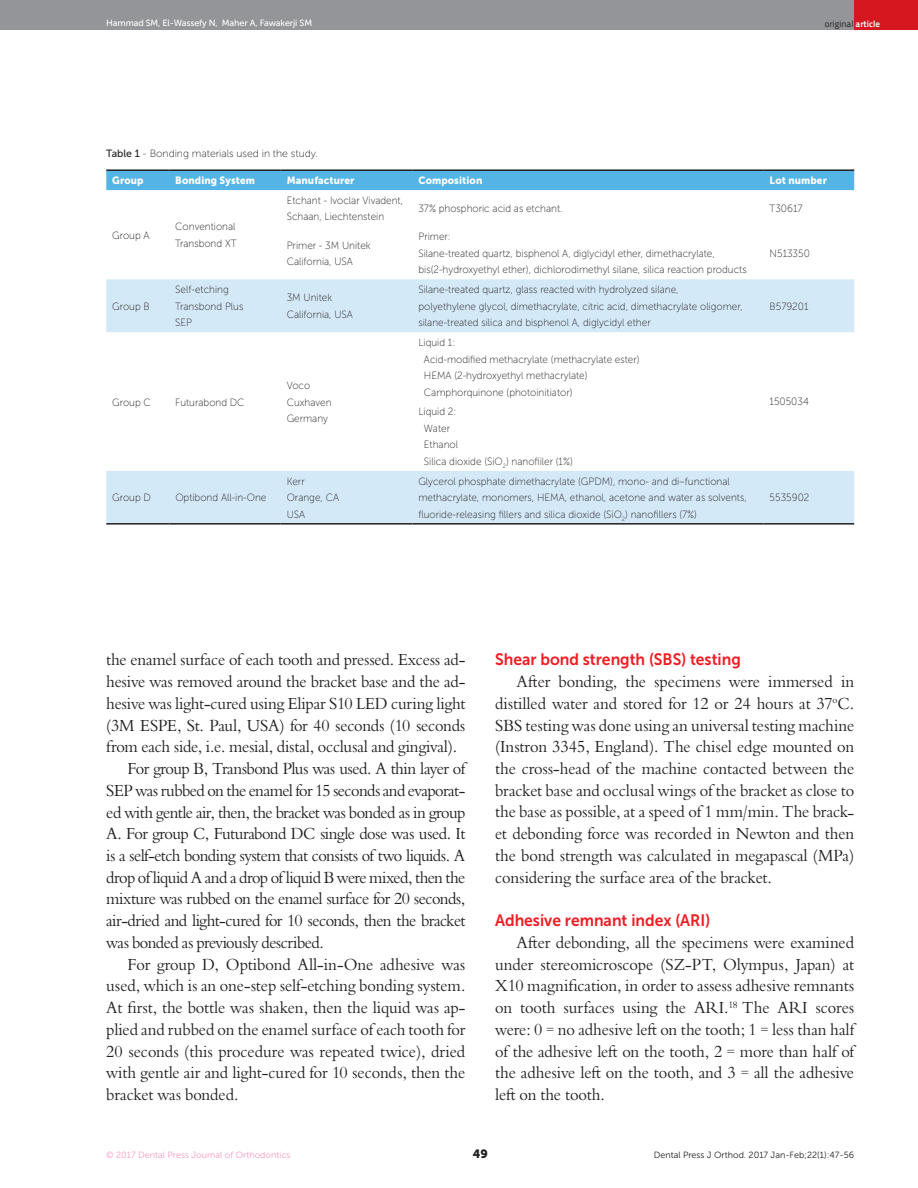
<style>
.page{position:relative;width:918px;height:1188px;background:#fff}
.page>*{position:absolute;margin:0;border:0;box-sizing:border-box;transform-origin:0 0}
.t1{font:16.5px/21.8px "Bergamo Std";letter-spacing:-.015em;color:#231f20;text-align:justify;scale:.95 1}
.t2{font:16.5px "Bergamo Std";letter-spacing:-.04em;color:#231f20;scale:.95 1}
.t3{font:16.5px "Museo Sans 700";color:#ee1d23;scale:.95 1}
.t4{font:16.5px "Bergamo Std";letter-spacing:-.035em;color:#231f20;scale:.95 1}
.t5{font:12px "Museo Sans 900";color:#231f20}
.t6{font:10.5px/16.5px "Museo Sans 100";color:#231f20;scale:.95 1}
.t7{font:10.5px "Museo Sans 900";letter-spacing:.01em;color:#fff;scale:.95 1}
.t8{font:10.5px "Museo Sans 100";color:#231f20}
.t9{font:9px "Museo Sans 300";color:#231f20}
.t10{font:9px "Museo Sans 500";letter-spacing:-.015em;color:#fff}
.t11{font:9px "Museo Sans 300";color:#f499c2}
.t12{font:9px "Titillium Text 22 L";color:#231f20}
.s1{font-weight:700;color:#fff}
.s2{font-family:"Museo Sans 500"}
</style>
<div class="page">
<div style="left:0;top:0;width:918px;height:30px;background:#939598"></div>
<div style="left:854px;top:0;width:64px;height:30px;background:#d7171f"></div>
<div style="left:106px;top:171px;width:748px;height:19px;background:#54b4e5"></div>
<svg style="left:106px;top:279px;width:748px;height:244px"></svg>
<hr style="left:106px;top:169px;width:63px;height:2px;background:#231f20">
<hr style="left:169px;top:169px;width:112px;height:2px;background:#231f20">
<hr style="left:281px;top:169px;width:131px;height:2px;background:#231f20">
<hr style="left:412px;top:169px;width:352px;height:2px;background:#231f20">
<hr style="left:764px;top:169px;width:90px;height:2px;background:#231f20">
<hr style="left:106px;top:523px;width:63px;height:2px;background:#231f20">
<hr style="left:169px;top:523px;width:112px;height:2px;background:#231f20">
<hr style="left:281px;top:523px;width:131px;height:2px;background:#231f20">
<hr style="left:412px;top:523px;width:352px;height:2px;background:#231f20">
<hr style="left:764px;top:523px;width:90px;height:2px;background:#231f20">
<p class="t10" style="left:106px;top:18px;width:207px">Hammad SM, El-Wassefy N, Maher A, Fawakerji SM</p>
<p class="t12" style="left:825px;top:17px;width:57px">original <span class="s1">article</span></p>
<p class="t8" style="left:106px;top:148px;width:213px"><span class="s2">Table 1</span> - Bonding materials used in the study.</p>
<p class="t7" style="left:112px;top:174px;width:35px">Group</p>
<p class="t7" style="left:175px;top:174px;width:85px">Bonding System</p>
<p class="t7" style="left:287px;top:174px;width:73px">Manufacturer</p>
<p class="t7" style="left:418px;top:174px;width:69px">Composition</p>
<p class="t7" style="left:770px;top:174px;width:62px">Lot number</p>
<p class="t6" style="left:112px;top:227px;width:41px">Group A</p>
<p class="t6" style="left:175px;top:219px;width:66px">Conventional<br>Transbond XT</p>
<p class="t6" style="left:287px;top:192px;width:124px">Etchant - Ivoclar Vivadent,<br>Schaan, Liechtenstein</p>
<p class="t6" style="left:418px;top:200px;width:153px">37% phosphoric acid as etchant.</p>
<p class="t6" style="left:770px;top:200px;width:36px">T30617</p>
<p class="t6" style="left:287px;top:237px;width:90px">Primer - 3M Unitek<br>California, USA</p>
<p class="t6" style="left:418px;top:229px;width:347px">Primer:<br>Silane-treated quartz, bisphenol A, diglycidyl ether, dimethacrylate, bis(2-hydroxyethyl ether), dichlorodimethyl silane, silica reaction products</p>
<p class="t6" style="left:770px;top:245px;width:44px">N513350</p>
<p class="t6" style="left:112px;top:298px;width:41px">Group B</p>
<p class="t6" style="left:175px;top:281px;width:73px">Self-etching<br>Transbond Plus<br>SEP</p>
<p class="t6" style="left:287px;top:290px;width:71px">3M Unitek<br>California, USA</p>
<p class="t6" style="left:418px;top:281px;width:343px">Silane-treated quartz, glass reacted with hydrolyzed silane,<br>polyethylene glycol, dimethacrylate, citric acid, dimethacrylate oligomer, silane-treated silica and bisphenol A, diglycidyl ether</p>
<p class="t6" style="left:112px;top:394px;width:42px">Group C</p>
<p class="t6" style="left:175px;top:394px;width:74px">Futurabond DC</p>
<p class="t6" style="left:112px;top:490px;width:42px">Group D</p>
<p class="t6" style="left:175px;top:490px;width:97px">Optibond All-in-One</p>
<p class="t6" style="left:287px;top:377px;width:49px">Voco<br>Cuxhaven<br>Germany</p>
<p class="t6" style="left:424px;top:334px;width:229px;text-indent:-6px">Liquid 1:<br>Acid-modified methacrylate (methacrylate ester)<br>HEMA (2-hydroxyethyl methacrylate)<br>Camphorquinone (photoinitiator)</p>
<p class="t6" style="left:424px;top:404px;width:158px;text-indent:-6px">Liquid 2:<br>Water<br>Ethanol<br>Silica dioxide (SiO<sub>2</sub>) nanofiiler (1%)</p>
<p class="t6" style="left:287px;top:473px;width:57px">Kerr<br>Orange, CA<br>USA</p>
<p class="t6" style="left:418px;top:473px;width:347px">Glycerol phosphate dimethacrylate (GPDM), mono- and di–functional methacrylate, monomers, HEMA, ethanol, acetone and water as solvents, fluoride-releasing fillers and silica dioxide (SiO<sub>2</sub>) nanofillers (7%)</p>
<p class="t6" style="left:770px;top:298px;width:42px">B579201</p>
<p class="t6" style="left:770px;top:394px;width:43px">1505034</p>
<p class="t6" style="left:770px;top:490px;width:43px">5535902</p>
<p class="t1" style="left:106px;top:649px;width:379px">the enamel surface of each tooth and pressed. Excess ad-</p>
<p class="t1" style="left:106px;top:671px;width:379px">hesive was removed around the bracket base and the ad-</p>
<p class="t1" style="left:106px;top:692px;width:380px">hesive was light-cured using Elipar S10 LED curing light</p>
<p class="t1" style="left:106px;top:714px;width:379px">(3M ESPE, St. Paul, USA) for 40 seconds (10 seconds</p>
<p class="t1" style="left:106px;top:736px;width:371px">from each side, i.e. mesial, distal, occlusal and gingival).</p>
<p class="t4" style="left:128px;top:759px;width:357px">For group B, Transbond Plus was used. A thin layer of</p>
<p class="t2" style="left:106px;top:781px;width:379px">SEP was rubbed on the enamel for 15 seconds and evaporat-</p>
<p class="t1" style="left:106px;top:801px;width:379px">ed with gentle air, then, the bracket was bonded as in group</p>
<p class="t1" style="left:106px;top:823px;width:379px">A. For group C, Futurabond DC single dose was used. It</p>
<p class="t1" style="left:106px;top:845px;width:379px">is a self-etch bonding system that consists of two liquids. A</p>
<p class="t2" style="left:106px;top:868px;width:380px">drop of liquid A and a drop of liquid B were mixed, then the</p>
<p class="t1" style="left:106px;top:888px;width:379px">mixture was rubbed on the enamel surface for 20 seconds,</p>
<p class="t1" style="left:106px;top:910px;width:379px">air-dried and light-cured for 10 seconds, then the bracket</p>
<p class="t1" style="left:106px;top:932px;width:231px">was bonded as previously described.</p>
<p class="t1" style="left:128px;top:953px;width:357px">For group D, Optibond All-in-One adhesive was</p>
<p class="t1" style="left:106px;top:975px;width:380px">used, which is an one-step self-etching bonding system.</p>
<p class="t1" style="left:106px;top:997px;width:379px">At first, the bottle was shaken, then the liquid was ap-</p>
<p class="t1" style="left:106px;top:1019px;width:379px">plied and rubbed on the enamel surface of each tooth for</p>
<p class="t1" style="left:106px;top:1040px;width:379px">20 seconds (this procedure was repeated twice), dried</p>
<p class="t1" style="left:106px;top:1062px;width:379px">with gentle air and light-cured for 10 seconds, then the</p>
<p class="t1" style="left:106px;top:1084px;width:141px">bracket was bonded.</p>
<p class="t3" style="left:495px;top:650px;width:260px">Shear bond strength (SBS) testing</p>
<p class="t1" style="left:495px;top:671px;width:380px;text-indent:21px">After bonding, the specimens were immersed in distilled water and stored for 12 or 24 hours at 37<sup>o</sup>C.<br>SBS testing was done using an universal testing machine (Instron 3345, England). The chisel edge mounted on the cross-head of the machine contacted between the bracket base and occlusal wings of the bracket as close to the base as possible, at a speed of 1 mm/min. The brack&shy;et debonding force was recorded in Newton and then the bond strength was calculated in megapascal (MPa) considering the surface area of the bracket.</p>
<p class="t3" style="left:495px;top:911px;width:228px">Adhesive remnant index (ARI)</p>
<p class="t1" style="left:495px;top:932px;width:380px;text-indent:21px">After debonding, all the specimens were examined under stereomicroscope (SZ-PT, Olympus, Japan) at X10 magnification, in order to assess adhesive remnants on tooth surfaces using the ARI.<sup>18</sup> The ARI scores were: 0 = no adhesive left on the tooth; 1 = less than half of the adhesive left on the tooth, 2 = more than half of the adhesive left on the tooth, and 3 = all the adhesive left on the tooth.</p>
<p class="t11" style="left:106px;top:1150px;width:186px">© 2017 Dental Press Journal of Orthodontics</p>
<p class="t5" style="left:473px;top:1147px;width:17px">49</p>
<p class="t9" style="left:654px;top:1150px;width:202px">Dental Press J Orthod. 2017 Jan-Feb;22(1):47-56</p>
</div>
